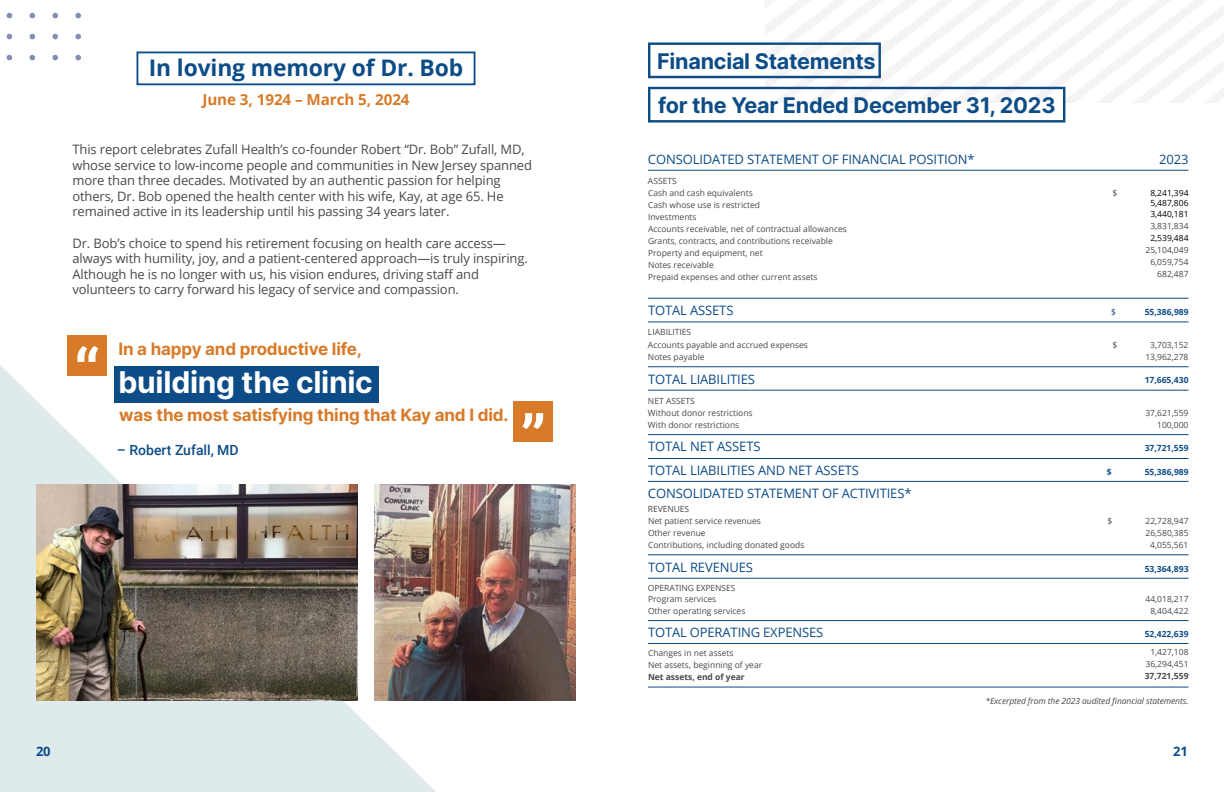
<style>
.page{position:relative;width:1224px;height:792px;background:#fff}
.page>*{position:absolute;margin:0;border:0;box-sizing:border-box;transform-origin:0 0}
.t1{font:700 61.6px "Inter";color:#fff}
.t2{font:700 30px "Inter";letter-spacing:-.01em;color:#fff}
.t3{font:700 22.8px "Open Sans";letter-spacing:-.005em;color:#0d4c87}
.t4{font:700 21.6px "Inter";letter-spacing:-.01em;color:#0d4c87}
.t5{font:700 17px "Inter";letter-spacing:-.01em;color:#d77b29}
.t6{font:700 15.2px "Open Sans";letter-spacing:-.005em;color:#d77b29}
.t7{font:500 14px "Roboto";color:#0d4c87}
.t8{font:13px/15.6px "Open Sans";letter-spacing:-.01em;color:#49494b}
.t9{font:13px "Open Sans";letter-spacing:-.01em;color:#0d4c87}
.t10{font:700 13px "Open Sans";color:#0d4c87}
.t11{font:8.5px/12px "Open Sans";color:#49494b}
.t12{font:700 8.5px "Open Sans";color:#0d4c87}
.t13{font:italic 8.5px "Open Sans";letter-spacing:-.01em;color:#49494b}
.t14{font:8.5px/10.2px "Open Sans";color:#000;text-align:justify}
.t15{font:700 8.5px "Open Sans";color:#49494b}
.t16{font:8.5px "Open Sans";color:#0d4c87}
</style>
<div class="page">
<svg style="left:764px;top:0;width:460px;height:103px"></svg>
<hr style="left:648px;top:170px;width:541px;height:1px;background:#0d4c87">
<hr style="left:648px;top:298px;width:541px;height:1px;background:#0d4c87">
<hr style="left:648px;top:322px;width:541px;height:1px;background:#0d4c87">
<hr style="left:648px;top:367px;width:541px;height:1px;background:#0d4c87">
<hr style="left:648px;top:390px;width:541px;height:1px;background:#0d4c87">
<hr style="left:648px;top:434px;width:541px;height:1px;background:#0d4c87">
<hr style="left:648px;top:458px;width:541px;height:1px;background:#0d4c87">
<hr style="left:648px;top:481px;width:541px;height:1px;background:#0d4c87">
<hr style="left:648px;top:555px;width:541px;height:1px;background:#0d4c87">
<hr style="left:648px;top:578px;width:541px;height:1px;background:#0d4c87">
<hr style="left:648px;top:620px;width:541px;height:1px;background:#0d4c87">
<hr style="left:648px;top:643px;width:541px;height:1px;background:#0d4c87">
<hr style="left:648px;top:687px;width:541px;height:1px;background:#0d4c87">
<div style="left:648px;top:87px;width:417px;height:36px;border:2px solid #0d4c87"></div>
<div style="left:648px;top:42px;width:233px;height:36px;border:2px solid #0d4c87"></div>
<svg style="left:0;top:365px;width:542px;height:427px"></svg>
<img style="left:36px;top:484px;width:321px;height:217px">
<img style="left:375px;top:484px;width:201px;height:217px">
<div style="left:137px;top:52px;width:338px;height:33px;border:2px solid #0d4c87"></div>
<svg style="left:75px;top:55px;width:6px;height:5px"></svg>
<svg style="left:52px;top:55px;width:6px;height:5px"></svg>
<svg style="left:30px;top:55px;width:5px;height:5px"></svg>
<svg style="left:7px;top:55px;width:5px;height:5px"></svg>
<svg style="left:75px;top:34px;width:6px;height:5px"></svg>
<svg style="left:52px;top:34px;width:6px;height:5px"></svg>
<svg style="left:30px;top:34px;width:5px;height:5px"></svg>
<svg style="left:7px;top:34px;width:5px;height:5px"></svg>
<svg style="left:75px;top:13px;width:6px;height:5px"></svg>
<svg style="left:52px;top:13px;width:6px;height:5px"></svg>
<svg style="left:30px;top:13px;width:5px;height:5px"></svg>
<svg style="left:7px;top:13px;width:5px;height:5px"></svg>
<div style="left:115px;top:366px;width:264px;height:37px;background:#0d4c87"></div>
<div style="left:67px;top:336px;width:40px;height:40px;background:#d77b29"></div>
<div style="left:513px;top:401px;width:40px;height:40px;background:#d77b29"></div>
<h3 class="t3" style="left:149px;top:51px;width:316px">In loving memory of Dr. Bob</h3>
<h3 class="t6" style="left:202px;top:89px;width:209px">June 3, 1924 – March 5, 2024</h3>
<h3 class="t4" style="left:657px;top:45px;width:220px">Financial Statements</h3>
<h3 class="t4" style="left:658px;top:90px;width:399px">for the Year Ended December 31, 2023</h3>
<p class="t8" style="left:72px;top:141px;width:461px">This report celebrates Zufall Health’s co-founder Robert “Dr. Bob” Zufall, MD, whose service to low-income people and communities in New Jersey spanned more than three decades. Motivated by an authentic passion for helping others, Dr. Bob opened the health center with his wife, Kay, at age 65. He remained active in its leadership until his passing 34 years later.</p>
<p class="t8" style="left:72px;top:235px;width:457px">Dr. Bob’s choice to spend his retirement focusing on health care access— always with humility, joy, and a patient-centered approach—is truly inspiring.<br>Although he is no longer with us, his vision endures, driving staff and volunteers to carry forward his legacy of service and compassion.</p>
<h3 class="t9" style="left:648px;top:150px;width:328px">CONSOLIDATED STATEMENT OF FINANCIAL POSITION*</h3>
<p class="t11" style="left:648px;top:174px;width:30px">ASSETS</p>
<h3 class="t9" style="left:1159px;top:150px;width:31px">2023</h3>
<p class="t11" style="left:648px;top:187px;width:200px">Cash and cash equivalents<br>Cash whose use is restricted<br>Investments<br>Accounts receivable, net of contractual allowances<br>Grants, contracts, and contributions receivable<br>Property and equipment, net<br>Notes receivable<br>Prepaid expenses and other current assets</p>
<p class="t11" style="left:1112px;top:187px;width:6px">$</p>
<p class="t14" style="left:1150px;top:188px;width:40px">8,241,394<br>5,487,806<br>3,440,181</p>
<p class="t11" style="left:1150px;top:219px;width:40px">3,831,834</p>
<p class="t14" style="left:1150px;top:232px;width:40px">2,539,484</p>
<p class="t11" style="left:1145px;top:243px;width:45px;text-align:right">25,104,049<br>6,059,754<br>682,487</p>
<h3 class="t9" style="left:648px;top:301px;width:87px">TOTAL ASSETS</h3>
<p class="t16" style="left:1111px;top:306px;width:6px">$</p>
<p class="t12" style="left:1145px;top:306px;width:45px">55,386,989</p>
<p class="t11" style="left:648px;top:326px;width:45px">LIABILITIES</p>
<h1 class="t1" style="left:74px;top:325px;width:28px">“</h1>
<h3 class="t5" style="left:119px;top:337px;width:245px">In a happy and productive life,</h3>
<h2 class="t2" style="left:119px;top:360px;width:256px">building the clinic</h2>
<p class="t11" style="left:648px;top:339px;width:161px">Accounts payable and accrued expenses<br>Notes payable</p>
<p class="t11" style="left:1112px;top:339px;width:6px">$</p>
<p class="t11" style="left:1145px;top:339px;width:45px;text-align:center">3,703,152<br>13,962,278</p>
<h3 class="t9" style="left:648px;top:370px;width:108px">TOTAL LIABILITIES</h3>
<p class="t12" style="left:1145px;top:374px;width:45px">17,665,430</p>
<p class="t11" style="left:648px;top:394px;width:48px">NET ASSETS</p>
<h3 class="t5" style="left:119px;top:403px;width:391px">was the most satisfying thing that Kay and I did.</h3>
<h1 class="t1" style="left:521px;top:391px;width:27px">”</h1>
<p class="t11" style="left:648px;top:407px;width:106px">Without donor restrictions<br>With donor restrictions</p>
<p class="t11" style="left:1145px;top:407px;width:45px;text-align:right">37,621,559<br>100,000</p>
<h3 class="t7" style="left:117px;top:440px;width:123px">– Robert Zufall, MD</h3>
<h3 class="t9" style="left:648px;top:438px;width:114px">TOTAL NET ASSETS</h3>
<p class="t12" style="left:1145px;top:442px;width:45px">37,721,559</p>
<h3 class="t9" style="left:648px;top:462px;width:212px">TOTAL LIABILITIES AND NET ASSETS</h3>
<p class="t12" style="left:1107px;top:466px;width:6px">$</p>
<p class="t12" style="left:1145px;top:466px;width:45px">55,386,989</p>
<h3 class="t9" style="left:648px;top:485px;width:265px">CONSOLIDATED STATEMENT OF ACTIVITIES*</h3>
<p class="t11" style="left:648px;top:502px;width:43px">REVENUES</p>
<p class="t11" style="left:648px;top:515px;width:158px">Net patient service revenues<br>Other revenue<br>Contributions, including donated goods</p>
<p class="t11" style="left:1107px;top:515px;width:6px">$</p>
<p class="t11" style="left:1145px;top:515px;width:45px;text-align:center">22,728,947<br>26,580,385<br>4,055,561</p>
<h3 class="t9" style="left:648px;top:558px;width:107px">TOTAL REVENUES</h3>
<p class="t12" style="left:1145px;top:562px;width:45px">53,364,893</p>
<p class="t11" style="left:648px;top:582px;width:89px">OPERATING EXPENSES</p>
<p class="t11" style="left:648px;top:593px;width:99px">Program services<br>Other operating services</p>
<p class="t11" style="left:1145px;top:593px;width:45px;text-align:center">44,018,217<br>8,404,422</p>
<h3 class="t9" style="left:648px;top:623px;width:177px">TOTAL OPERATING EXPENSES</h3>
<p class="t12" style="left:1145px;top:628px;width:45px">52,422,639</p>
<p class="t11" style="left:648px;top:647px;width:116px">Changes in net assets<br>Net assets, beginning of year</p>
<p class="t15" style="left:648px;top:671px;width:98px">Net assets, end of year</p>
<p class="t11" style="left:1145px;top:646px;width:45px;text-align:center">1,427,108<br>36,294,451</p>
<p class="t15" style="left:1145px;top:670px;width:45px">37,721,559</p>
<p class="t13" style="left:985px;top:695px;width:205px">*Excerpted from the 2023 audited financial statements.</p>
<h3 class="t10" style="left:36px;top:742px;width:16px">20</h3>
<h3 class="t10" style="left:1173px;top:742px;width:16px">21</h3>
</div>
